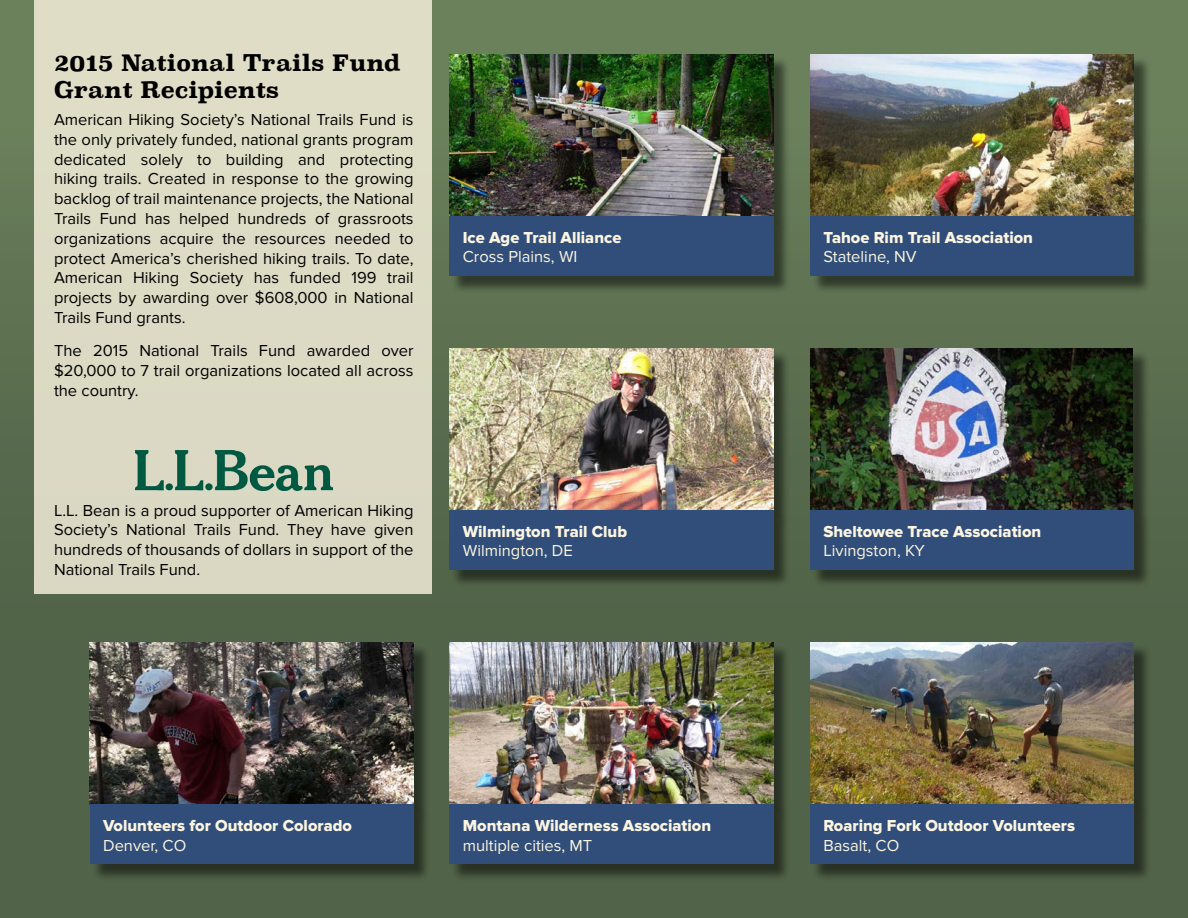
<style>
.page{position:relative;width:1188px;height:918px;background:#fff}
.page>*{position:absolute;margin:0;border:0;box-sizing:border-box;transform-origin:0 0}
.t1{font:700 22.5px/27px "Superclarendon";color:#000}
.t2{font:16.5px/19.8px "Proxima Nova";color:#000;text-align:justify}
.t3{font:16.5px "Proxima Nova Extrabld";color:#fcf5e1}
.t4{font:16.5px "Proxima Nova";color:#fcf5e1}
</style>
<div class="page">
<div style="left:0;top:0;width:1188px;height:918px;background:linear-gradient(to bottom,#6d825e,#4b5c43)"></div>
<div style="left:35px;top:0;width:397px;height:594px;background:#dcdbc4"></div>
<div style="left:452px;top:56px;width:339px;height:177px;background:#000;opacity:.5"></div>
<img style="left:449px;top:54px;width:324px;height:162px">
<div style="left:452px;top:350px;width:339px;height:177px;background:#000;opacity:.5"></div>
<img style="left:449px;top:348px;width:324px;height:162px">
<div style="left:92px;top:644px;width:339px;height:178px;background:#000;opacity:.5"></div>
<img style="left:90px;top:642px;width:324px;height:162px">
<div style="left:452px;top:644px;width:339px;height:178px;background:#000;opacity:.5"></div>
<img style="left:449px;top:642px;width:324px;height:162px">
<div style="left:812px;top:644px;width:339px;height:178px;background:#000;opacity:.5"></div>
<img style="left:810px;top:642px;width:324px;height:162px">
<div style="left:812px;top:56px;width:339px;height:177px;background:#000;opacity:.5"></div>
<img style="left:810px;top:54px;width:324px;height:162px">
<div style="left:812px;top:350px;width:338px;height:177px;background:#000;opacity:.5"></div>
<img style="left:810px;top:348px;width:323px;height:162px">
<div style="left:451px;top:218px;width:340px;height:75px;background:#000;opacity:.5"></div>
<div style="left:449px;top:216px;width:324px;height:60px;background:#304e79"></div>
<div style="left:451px;top:512px;width:340px;height:75px;background:#000;opacity:.5"></div>
<div style="left:449px;top:510px;width:324px;height:60px;background:#304e79"></div>
<div style="left:91px;top:806px;width:340px;height:75px;background:#000;opacity:.5"></div>
<div style="left:90px;top:804px;width:324px;height:60px;background:#304e79"></div>
<div style="left:451px;top:806px;width:340px;height:75px;background:#000;opacity:.5"></div>
<div style="left:449px;top:804px;width:324px;height:60px;background:#304e79"></div>
<div style="left:812px;top:806px;width:339px;height:75px;background:#000;opacity:.5"></div>
<div style="left:810px;top:804px;width:324px;height:60px;background:#304e79"></div>
<div style="left:812px;top:218px;width:339px;height:75px;background:#000;opacity:.5"></div>
<div style="left:810px;top:216px;width:324px;height:60px;background:#304e79"></div>
<div style="left:812px;top:512px;width:339px;height:75px;background:#000;opacity:.5"></div>
<div style="left:810px;top:510px;width:324px;height:60px;background:#304e79"></div>
<img style="left:135px;top:450px;width:197px;height:41px">
<h1 class="t1" style="left:54px;top:52px;width:348px">2015 National Trails Fund<br>Grant Recipients</h1>
<p class="t2" style="left:54px;top:110px;width:361px">American Hiking Society’s National Trails Fund is the only privately funded, national grants program dedicated solely to building and protecting hiking trails. Created in response to the growing backlog of trail maintenance projects, the National Trails Fund has helped hundreds of grassroots organizations acquire the resources needed to protect America’s cherished hiking trails. To date, American Hiking Society has funded 199 trail projects by awarding over $608,000 in National Trails Fund grants.</p>
<p class="t2" style="left:54px;top:342px;width:361px">The 2015 National Trails Fund awarded over $20,000 to 7 trail organizations located all across the country.</p>
<p class="t2" style="left:54px;top:501px;width:361px">L.L. Bean is a proud supporter of American Hiking Society’s National Trails Fund. They have given hundreds of thousands of dollars in support of the National Trails Fund.</p>
<p class="t3" style="left:463px;top:230px;width:160px">Ice Age Trail Alliance</p>
<p class="t4" style="left:463px;top:250px;width:116px">Cross Plains, WI</p>
<p class="t3" style="left:463px;top:524px;width:166px">Wilmington Trail Club</p>
<p class="t4" style="left:463px;top:544px;width:111px">Wilmington, DE</p>
<p class="t3" style="left:103px;top:818px;width:250px">Volunteers for Outdoor Colorado</p>
<p class="t4" style="left:103px;top:838px;width:85px">Denver, CO</p>
<p class="t3" style="left:463px;top:818px;width:250px">Montana Wilderness Association</p>
<p class="t4" style="left:463px;top:838px;width:131px">multiple cities, MT</p>
<p class="t3" style="left:824px;top:230px;width:211px">Tahoe Rim Trail Association</p>
<p class="t4" style="left:824px;top:250px;width:95px">Stateline, NV</p>
<p class="t3" style="left:824px;top:524px;width:219px">Sheltowee Trace Association</p>
<p class="t4" style="left:824px;top:544px;width:103px">Livingston, KY</p>
<p class="t3" style="left:824px;top:818px;width:253px">Roaring Fork Outdoor Volunteers</p>
<p class="t4" style="left:824px;top:838px;width:77px">Basalt, CO</p>
</div>
